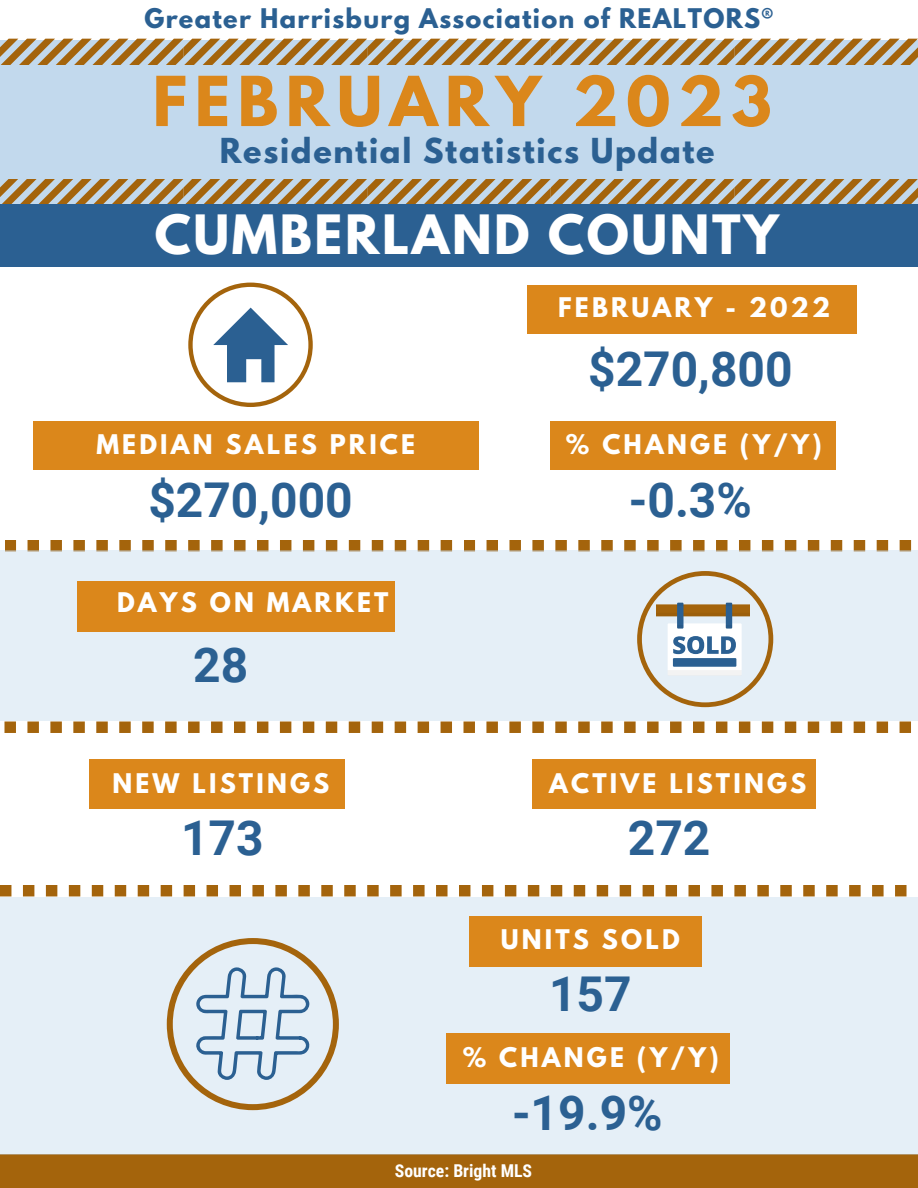
<style>
.page{position:relative;width:918px;height:1188px;background:#fff}
.page>*{position:absolute;margin:0;border:0;box-sizing:border-box;transform-origin:0 0}
.t1{font:700 61.05px "League Spartan";letter-spacing:.125em;color:#db871b}
.t2{font:700 48px "Roboto";color:#2b6092}
.t3{font:700 48px "League Spartan";letter-spacing:.055em;color:#fff}
.t4{font:700 30.45px "League Spartan";letter-spacing:.055em;color:#2b6092}
.t5{font:700 24px "League Spartan";letter-spacing:.135em;color:#fff}
.t6{font:700 24px "League Spartan";letter-spacing:.055em;color:#2b6092}
.t7{font:700 17.7px "Roboto Condensed";color:#fff}
</style>
<div class="page">
<div style="left:0;top:41px;width:918px;height:182px;background:#c2d9ed"></div>
<svg style="left:0;top:39px;width:918px;height:26px"></svg>
<svg style="left:0;top:179px;width:918px;height:25px"></svg>
<div style="left:0;top:204px;width:918px;height:63px;background:#2b6092"></div>
<div style="left:0;top:1154px;width:918px;height:34px;background:#a4640c"></div>
<div style="left:33px;top:421px;width:445px;height:49px;background:#db871b"></div>
<svg style="left:188px;top:283px;width:125px;height:124px"></svg>
<div style="left:550px;top:421px;width:285px;height:49px;background:#db871b"></div>
<svg style="left:5px;top:540px;width:447px;height:11px"></svg>
<svg style="left:464px;top:540px;width:447px;height:11px"></svg>
<div style="left:0;top:551px;width:918px;height:170px;background:#e5eff7"></div>
<svg style="left:637px;top:571px;width:136px;height:136px"></svg>
<div style="left:673px;top:658px;width:63px;height:9px;background:#2b6092"></div>
<div style="left:77px;top:581px;width:318px;height:50px;background:#db871b"></div>
<svg style="left:4px;top:721px;width:448px;height:12px"></svg>
<svg style="left:464px;top:721px;width:447px;height:12px"></svg>
<div style="left:89px;top:759px;width:256px;height:49px;background:#db871b"></div>
<div style="left:532px;top:759px;width:284px;height:49px;background:#db871b"></div>
<svg style="left:0;top:885px;width:448px;height:11px"></svg>
<svg style="left:459px;top:885px;width:448px;height:11px"></svg>
<div style="left:0;top:897px;width:918px;height:257px;background:#e5eff7"></div>
<div style="left:469px;top:916px;width:233px;height:50px;background:#db871b"></div>
<div style="left:446px;top:1033px;width:283px;height:50px;background:#db871b"></div>
<svg style="left:167px;top:938px;width:172px;height:172px"></svg>
<div style="left:527px;top:285px;width:330px;height:48px;background:#db871b"></div>
<p class="t6" style="left:144px;top:7px;width:631px">Greater Harrisburg Association of REALTORS®</p>
<h1 class="t1" style="left:153px;top:71px;width:621px">FEBRUARY 2023</h1>
<p class="t4" style="left:220px;top:136px;width:496px">Residential Statistics Update</p>
<h2 class="t3" style="left:155px;top:211px;width:626px">CUMBERLAND COUNTY</h2>
<p class="t5" style="left:558px;top:296px;width:274px">FEBRUARY - 2022</p>
<p class="t5" style="left:96px;top:433px;width:320px">MEDIAN SALES PRICE</p>
<h2 class="t2" style="left:148px;top:472px;width:206px">$270,000</h2>
<p class="t5" style="left:117px;top:590px;width:273px">DAYS ON MARKET</p>
<h2 class="t2" style="left:193px;top:638px;width:57px">28</h2>
<p class="t5" style="left:112px;top:771px;width:218px">NEW LISTINGS</p>
<h2 class="t2" style="left:181px;top:811px;width:84px">173</h2>
<h2 class="t2" style="left:588px;top:342px;width:206px">$270,800</h2>
<p class="t5" style="left:566px;top:432px;width:258px">% CHANGE (Y/Y)</p>
<h2 class="t2" style="left:629px;top:472px;width:125px">-0.3%</h2>
<p class="t5" style="left:549px;top:772px;width:258px">ACTIVE LISTINGS</p>
<h2 class="t2" style="left:628px;top:811px;width:84px">272</h2>
<p class="t5" style="left:501px;top:927px;width:181px">UNITS SOLD</p>
<h2 class="t2" style="left:549px;top:966px;width:84px">157</h2>
<p class="t5" style="left:463px;top:1046px;width:258px">% CHANGE (Y/Y)</p>
<h2 class="t2" style="left:512px;top:1085px;width:152px">-19.9%</h2>
<p class="t7" style="left:395px;top:1160px;width:139px">Source: Bright MLS</p>
</div>
